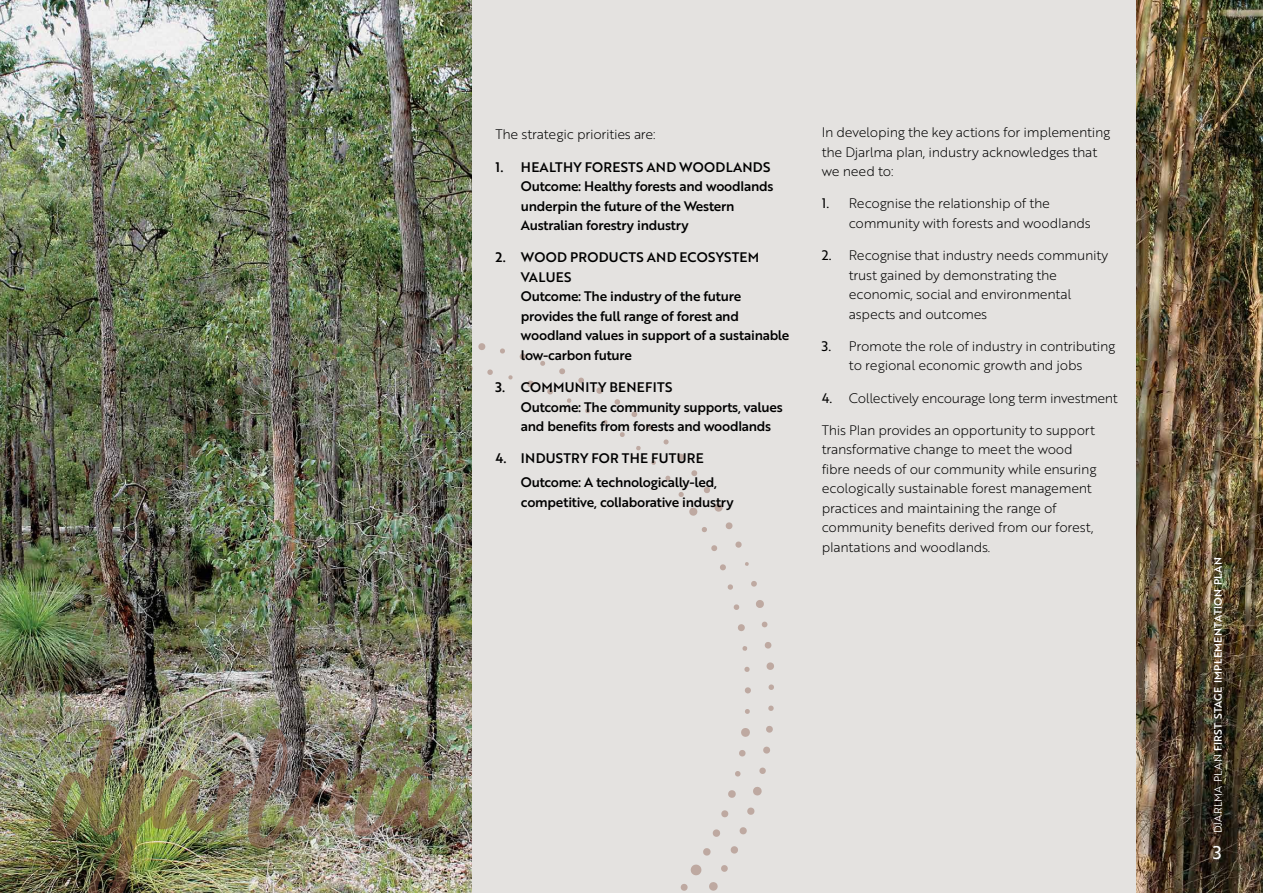
<style>
.page{position:relative;width:1263px;height:893px;background:#fff}
.page>*{position:absolute;margin:0;border:0;box-sizing:border-box;transform-origin:0 0}
.t1{font:18px "Brother 1816 Regular";color:#fff}
.t2{font:13.5px/19.5px "Brother 1816 Light";letter-spacing:-.02em;color:#000}
.t3{font:13.5px/19.5px "Brother 1816 Medium";letter-spacing:-.02em;color:#000}
.t4{font:10.5px "Brother 1816 Medium";letter-spacing:.03em;color:#fff}
.s1{font-family:"Brother 1816 Regular"}
.s2{font-family:"Brother 1816 Book"}
</style>
<div class="page">
<img style="left:1135px;top:0;width:128px;height:893px">
<img style="left:0;top:0;width:472px;height:893px">
<div style="left:472px;top:0;width:663px;height:893px;background:#e4e2e0"></div>
<svg style="left:361px;top:365px;width:7px;height:8px"></svg>
<svg style="left:382px;top:362px;width:7px;height:8px"></svg>
<svg style="left:404px;top:362px;width:5px;height:6px"></svg>
<svg style="left:423px;top:360px;width:9px;height:9px"></svg>
<svg style="left:445px;top:362px;width:7px;height:7px"></svg>
<svg style="left:466px;top:365px;width:7px;height:7px"></svg>
<svg style="left:487px;top:369px;width:6px;height:6px"></svg>
<svg style="left:508px;top:375px;width:5px;height:5px"></svg>
<svg style="left:527px;top:380px;width:7px;height:8px"></svg>
<svg style="left:547px;top:388px;width:6px;height:7px"></svg>
<svg style="left:567px;top:398px;width:5px;height:5px"></svg>
<svg style="left:585px;top:408px;width:5px;height:5px"></svg>
<svg style="left:603px;top:420px;width:5px;height:5px"></svg>
<svg style="left:620px;top:432px;width:5px;height:5px"></svg>
<svg style="left:636px;top:446px;width:5px;height:5px"></svg>
<svg style="left:651px;top:460px;width:5px;height:5px"></svg>
<svg style="left:665px;top:475px;width:6px;height:6px"></svg>
<svg style="left:678px;top:492px;width:6px;height:5px"></svg>
<svg style="left:689px;top:507px;width:9px;height:9px"></svg>
<svg style="left:701px;top:527px;width:6px;height:6px"></svg>
<svg style="left:711px;top:545px;width:7px;height:6px"></svg>
<svg style="left:720px;top:564px;width:6px;height:7px"></svg>
<svg style="left:727px;top:584px;width:6px;height:6px"></svg>
<svg style="left:733px;top:604px;width:7px;height:6px"></svg>
<svg style="left:738px;top:624px;width:7px;height:7px"></svg>
<svg style="left:742px;top:646px;width:5px;height:5px"></svg>
<svg style="left:744px;top:667px;width:6px;height:5px"></svg>
<svg style="left:744px;top:687px;width:7px;height:7px"></svg>
<svg style="left:745px;top:709px;width:5px;height:5px"></svg>
<svg style="left:741px;top:728px;width:9px;height:9px"></svg>
<svg style="left:739px;top:750px;width:7px;height:7px"></svg>
<svg style="left:735px;top:771px;width:6px;height:6px"></svg>
<svg style="left:728px;top:790px;width:8px;height:8px"></svg>
<svg style="left:721px;top:810px;width:8px;height:8px"></svg>
<svg style="left:712px;top:829px;width:8px;height:8px"></svg>
<svg style="left:703px;top:848px;width:8px;height:8px"></svg>
<svg style="left:690px;top:864px;width:12px;height:12px"></svg>
<svg style="left:680px;top:884px;width:8px;height:7px"></svg>
<svg style="left:65px;top:706px;width:6px;height:6px"></svg>
<svg style="left:63px;top:684px;width:9px;height:8px"></svg>
<img style="left:64px;top:348px;width:283px;height:327px">
<svg style="left:353px;top:344px;width:6px;height:6px"></svg>
<svg style="left:372px;top:339px;width:10px;height:9px"></svg>
<svg style="left:393px;top:337px;width:9px;height:9px"></svg>
<svg style="left:416px;top:338px;width:6px;height:6px"></svg>
<svg style="left:436px;top:338px;width:8px;height:8px"></svg>
<svg style="left:458px;top:340px;width:6px;height:7px"></svg>
<svg style="left:478px;top:343px;width:8px;height:7px"></svg>
<svg style="left:500px;top:348px;width:5px;height:6px"></svg>
<svg style="left:519px;top:353px;width:7px;height:7px"></svg>
<svg style="left:540px;top:361px;width:5px;height:5px"></svg>
<svg style="left:559px;top:368px;width:6px;height:7px"></svg>
<svg style="left:578px;top:377px;width:6px;height:7px"></svg>
<svg style="left:596px;top:387px;width:7px;height:7px"></svg>
<svg style="left:614px;top:399px;width:6px;height:6px"></svg>
<svg style="left:631px;top:411px;width:7px;height:6px"></svg>
<svg style="left:648px;top:425px;width:5px;height:5px"></svg>
<svg style="left:663px;top:439px;width:6px;height:6px"></svg>
<svg style="left:677px;top:453px;width:8px;height:8px"></svg>
<svg style="left:691px;top:470px;width:7px;height:6px"></svg>
<svg style="left:704px;top:487px;width:6px;height:6px"></svg>
<svg style="left:714px;top:503px;width:9px;height:9px"></svg>
<svg style="left:725px;top:522px;width:8px;height:8px"></svg>
<svg style="left:735px;top:541px;width:7px;height:7px"></svg>
<svg style="left:745px;top:562px;width:4px;height:4px"></svg>
<svg style="left:751px;top:581px;width:6px;height:6px"></svg>
<svg style="left:756px;top:600px;width:8px;height:8px"></svg>
<svg style="left:761px;top:621px;width:7px;height:7px"></svg>
<svg style="left:764px;top:642px;width:8px;height:7px"></svg>
<svg style="left:766px;top:662px;width:8px;height:8px"></svg>
<svg style="left:768px;top:684px;width:6px;height:6px"></svg>
<svg style="left:768px;top:705px;width:6px;height:6px"></svg>
<svg style="left:766px;top:726px;width:7px;height:7px"></svg>
<svg style="left:763px;top:746px;width:7px;height:8px"></svg>
<svg style="left:759px;top:767px;width:7px;height:7px"></svg>
<svg style="left:753px;top:787px;width:9px;height:9px"></svg>
<svg style="left:747px;top:807px;width:8px;height:8px"></svg>
<svg style="left:739px;top:827px;width:8px;height:8px"></svg>
<svg style="left:730px;top:846px;width:8px;height:8px"></svg>
<svg style="left:721px;top:865px;width:7px;height:7px"></svg>
<svg style="left:709px;top:882px;width:9px;height:9px"></svg>
<img style="left:51px;top:724px;width:408px;height:169px">
<p class="t2" style="left:495px;top:124px;width:162px">The strategic priorities are:</p>
<p class="t3" style="left:521px;top:157px;width:254px;text-indent:-26px">1. HEALTHY FORESTS AND WOODLANDS Outcome: Healthy forests and woodlands underpin the future of the Western Australian forestry industry</p>
<p class="t3" style="left:521px;top:247px;width:270px;text-indent:-26px">2. WOOD PRODUCTS AND ECOSYSTEM<br>VALUES<br>Outcome: The industry of the future provides the full range of forest and woodland values in support of a sustainable low-carbon future</p>
<p class="t3" style="left:521px;top:377px;width:263px;text-indent:-26px">3. COMMUNITY BENEFITS<br>Outcome: The community supports, values and benefits from forests and woodlands</p>
<p class="t3" style="left:521px;top:446px;width:198px;line-height:23.7px;text-indent:-26px">4. INDUSTRY FOR THE FUTURE<br>Outcome: A technologically-led,</p>
<p class="t3" style="left:521px;top:492px;width:214px">competitive, collaborative industry</p>
<p class="t2" style="left:822px;top:122px;width:290px">In developing the key actions for implementing the Djarlma plan, industry acknowledges that we need to:</p>
<p class="t2" style="left:849px;top:193px;width:243px;text-indent:-27px"><span class="s1">1.</span> Recognise the relationship of the community with forests and woodlands</p>
<p class="t2" style="left:849px;top:245px;width:261px;text-indent:-27px"><span class="s1">2.</span> Recognise that industry needs community trust gained by demonstrating the economic, social and environmental aspects and outcomes</p>
<p class="t2" style="left:822px;top:336px;width:295px;text-align:center"><span class="s1">3.</span> Promote the role of industry in contributing to regional economic growth and jobs</p>
<p class="t2" style="left:822px;top:388px;width:297px"><span class="s1">4.</span> Collectively encourage long term investment</p>
<p class="t2" style="left:822px;top:420px;width:276px">This Plan provides an opportunity to support transformative change to meet the wood fibre needs of our community while ensuring ecologically sustainable forest management practices and maintaining the range of community benefits derived from our forest, plantations and woodlands.</p>
<p class="t4" style="left:1210px;top:833px;width:278px;rotate:-90deg"><span class="s2">DJARLMA PLAN</span> FIRST STAGE IMPLEMENTATION PLAN</p>
<h1 class="t1" style="left:1213px;top:839px;width:10px">3</h1>
</div>
